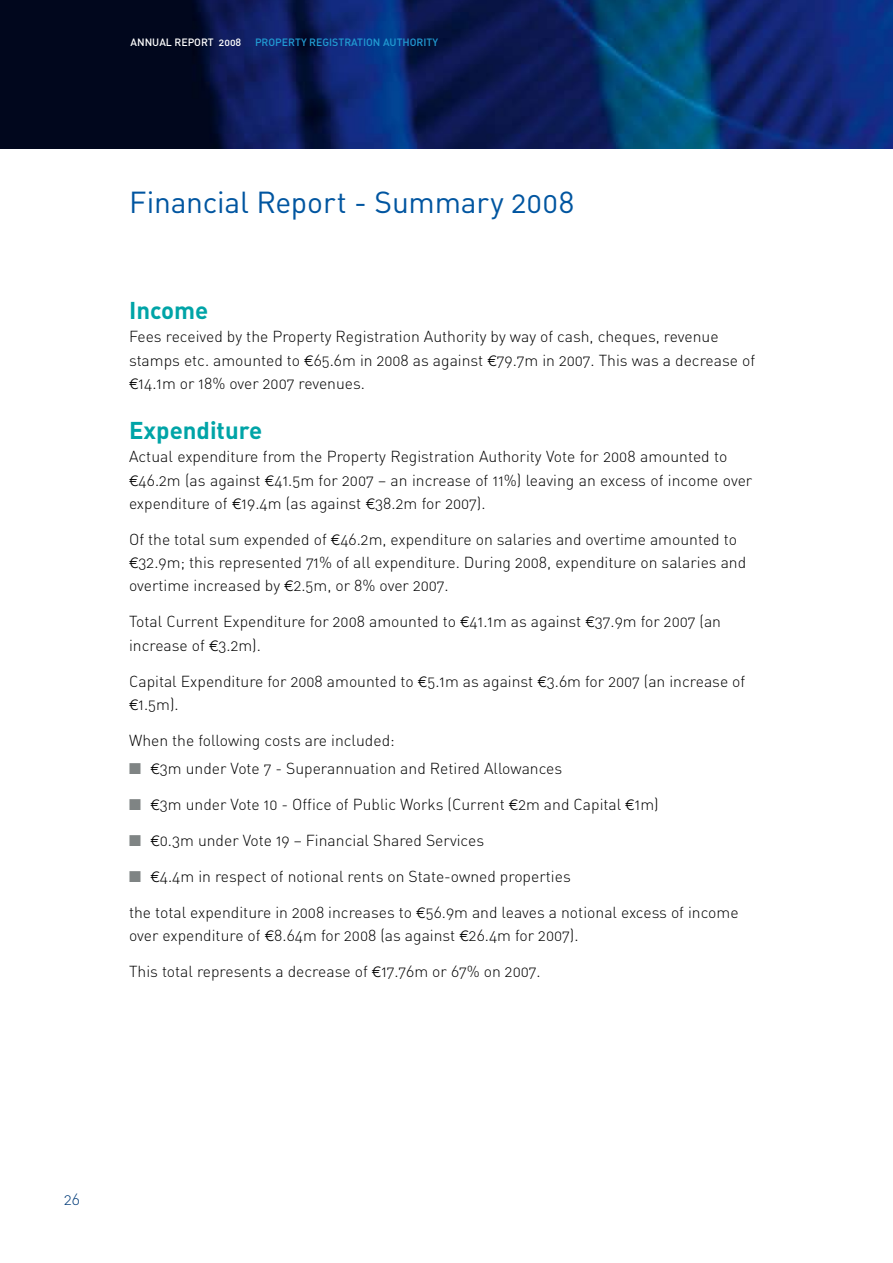
<style>
.page{position:relative;width:893px;height:1263px;background:#fff}
.page>*{position:absolute;margin:0;border:0;box-sizing:border-box;transform-origin:0 0}
.t1{font:30px "DIN Regular Alternate";letter-spacing:-.01em;color:#0055a0}
.t2{font:24px "DIN Bold Alternate";color:#00a4a7}
.t3{font:15.75px/23.2px "DIN Light Alternate";color:#000}
.t4{font:15.75px "DIN Light Alternate";color:#003b79}
.t5{font:10.5px "DIN Medium Alternate";color:#219cd3}
.t6{font:10.5px "DIN Medium Alternate";color:#fff}
.s1{font-family:"Euro Sans ITC"}
.s2{color:#7f8484}
</style>
<div class="page">
<img style="left:0;top:0;width:893px;height:149px">
<p class="t6" style="left:131px;top:35px;width:112px">ANNUAL REPORT 2008</p>
<p class="t5" style="left:255px;top:35px;width:185px">PROPERTY REGISTRATION AUTHORITY</p>
<h1 class="t1" style="left:129px;top:183px;width:447px">Financial Report - Summary 2008</h1>
<h2 class="t2" style="left:129px;top:295px;width:81px">Income</h2>
<p class="t3" style="left:129px;top:325px;width:628px">Fees received by the Property Registration Authority by way of cash, cheques, revenue stamps etc. amounted to <span class="s1">€</span>65.6m in 2008 as against <span class="s1">€</span>79.7m in 2007. This was a decrease of <span class="s1">€</span>14.1m or 18% over 2007 revenues.</p>
<h2 class="t2" style="left:129px;top:415px;width:135px">Expenditure</h2>
<p class="t3" style="left:129px;top:445px;width:625px">Actual expenditure from the Property Registration Authority Vote for 2008 amounted to <span class="s1">€</span>46.2m (as against <span class="s1">€</span>41.5m for 2007 – an increase of 11%) leaving an excess of income over expenditure of <span class="s1">€</span>19.4m (as against <span class="s1">€</span>38.2m for 2007).</p>
<p class="t3" style="left:129px;top:527px;width:619px">Of the total sum expended of <span class="s1">€</span>46.2m, expenditure on salaries and overtime amounted to <span class="s1">€</span>32.9m; this represented 71% of all expenditure. During 2008, expenditure on salaries and overtime increased by <span class="s1">€</span>2.5m, or 8% over 2007.</p>
<p class="t3" style="left:129px;top:610px;width:593px">Total Current Expenditure for 2008 amounted to <span class="s1">€</span>41.1m as against <span class="s1">€</span>37.9m for 2007 (an increase of <span class="s1">€</span>3.2m).</p>
<p class="t3" style="left:129px;top:669px;width:618px">Capital Expenditure for 2008 amounted to <span class="s1">€</span>5.1m as against <span class="s1">€</span>3.6m for 2007 (an increase of <span class="s1">€</span>1.5m).</p>
<p class="t3" style="left:129px;top:728px;width:267px">When the following costs are included:</p>
<p class="t3" style="left:129px;top:757px;width:435px"><span class="s2">■</span> <span class="s1">€</span>3m under Vote 7 - Superannuation and Retired Allowances</p>
<p class="t3" style="left:129px;top:793px;width:531px"><span class="s2">■</span> <span class="s1">€</span>3m under Vote 10 - Office of Public Works (Current <span class="s1">€</span>2m and Capital <span class="s1">€</span>1m)</p>
<p class="t3" style="left:129px;top:829px;width:357px"><span class="s2">■</span> <span class="s1">€</span>0.3m under Vote 19 – Financial Shared Services</p>
<p class="t3" style="left:129px;top:865px;width:443px"><span class="s2">■</span> <span class="s1">€</span>4.4m in respect of notional rents on State-owned properties</p>
<p class="t3" style="left:129px;top:901px;width:611px">the total expenditure in 2008 increases to <span class="s1">€</span>56.9m and leaves a notional excess of income over expenditure of <span class="s1">€</span>8.64m for 2008 (as against <span class="s1">€</span>26.4m for 2007).</p>
<p class="t3" style="left:129px;top:960px;width:413px">This total represents a decrease of <span class="s1">€</span>17.76m or 67% on 2007.</p>
<p class="t4" style="left:64px;top:1189px;width:17px">26</p>
</div>
